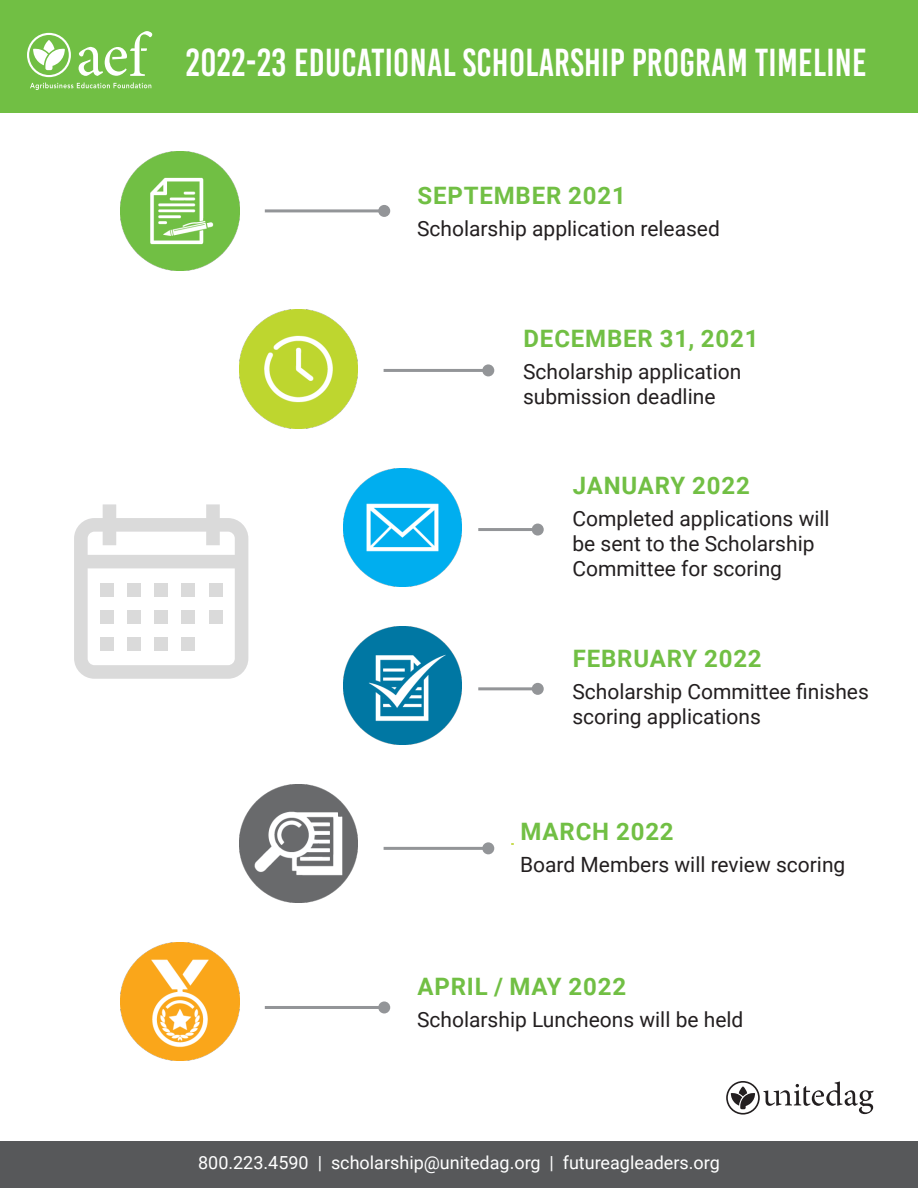
<style>
.page{position:relative;width:918px;height:1188px;background:#fff}
.page>*{position:absolute;margin:0;border:0;box-sizing:border-box;transform-origin:0 0}
.t1{font:39px "Bebas Kai";letter-spacing:.01em;color:#fff;scale:.95 1}
.t2{font:700 24px "Roboto";letter-spacing:.035em;color:#71bf44}
.t3{font:21px/25.2px "Roboto";color:#231f20}
.t4{font:18px "Roboto";color:#fff}
</style>
<div class="page">
<div style="left:0;top:1142px;width:918px;height:46px;background:#57585a"></div>
<img style="left:121px;top:152px;width:118px;height:118px">
<img style="left:121px;top:942px;width:118px;height:119px">
<hr style="left:265px;top:209px;width:119px;height:3px;background:#939598">
<div style="left:378px;top:205px;width:12px;height:12px;background:#939598;border-radius:50%"></div>
<img style="left:343px;top:468px;width:119px;height:119px">
<img style="left:343px;top:626px;width:119px;height:119px">
<hr style="left:478px;top:528px;width:60px;height:3px;background:#939598">
<div style="left:532px;top:524px;width:12px;height:12px;background:#939598;border-radius:50%"></div>
<hr style="left:478px;top:687px;width:60px;height:3px;background:#939598">
<div style="left:532px;top:683px;width:12px;height:12px;background:#939598;border-radius:50%"></div>
<img style="left:240px;top:784px;width:118px;height:119px">
<img style="left:239px;top:310px;width:119px;height:119px">
<hr style="left:384px;top:847px;width:104px;height:3px;background:#939598">
<div style="left:482px;top:842px;width:12px;height:12px;background:#939598;border-radius:50%"></div>
<hr style="left:384px;top:369px;width:104px;height:3px;background:#939598">
<div style="left:482px;top:364px;width:12px;height:12px;background:#939598;border-radius:50%"></div>
<hr style="left:265px;top:1006px;width:119px;height:3px;background:#939598">
<div style="left:378px;top:1001px;width:12px;height:12px;background:#939598;border-radius:50%"></div>
<svg style="left:74px;top:504px;width:174px;height:175px"></svg>
<div style="left:100px;top:583px;width:14px;height:13px;background:#dadada"></div>
<div style="left:127px;top:583px;width:14px;height:13px;background:#dadada"></div>
<div style="left:154px;top:583px;width:14px;height:13px;background:#dadada"></div>
<div style="left:182px;top:583px;width:13px;height:13px;background:#dadada"></div>
<div style="left:209px;top:583px;width:14px;height:13px;background:#dadada"></div>
<div style="left:100px;top:610px;width:14px;height:14px;background:#dadada"></div>
<div style="left:127px;top:610px;width:14px;height:14px;background:#dadada"></div>
<div style="left:154px;top:610px;width:14px;height:14px;background:#dadada"></div>
<div style="left:182px;top:610px;width:13px;height:14px;background:#dadada"></div>
<div style="left:100px;top:637px;width:14px;height:14px;background:#dadada"></div>
<div style="left:127px;top:637px;width:14px;height:14px;background:#dadada"></div>
<div style="left:154px;top:637px;width:14px;height:14px;background:#dadada"></div>
<div style="left:182px;top:637px;width:13px;height:14px;background:#dadada"></div>
<div style="left:209px;top:610px;width:14px;height:14px;background:#dadada"></div>
<div style="left:0;top:0;width:918px;height:112px;background:#71bf44"></div>
<svg style="left:27px;top:31px;width:125px;height:59px"></svg>
<svg style="left:726px;top:1081px;width:148px;height:34px"></svg>
<p class="t1" style="left:186px;top:42px;width:718px">2022-23 EDUCATIONAL SCHOLARSHIP PROGRAM TIMELINE</p>
<p class="t2" style="left:417px;top:178px;width:210px">SEPTEMBER 2021</p>
<p class="t3" style="left:417px;top:215px;width:304px">Scholarship application released</p>
<p class="t2" style="left:524px;top:322px;width:236px">DECEMBER 31, 2021</p>
<p class="t3" style="left:523px;top:358px;width:220px">Scholarship application submission deadline</p>
<p class="t2" style="left:573px;top:468px;width:179px">JANUARY 2022</p>
<p class="t3" style="left:572px;top:505px;width:259px">Completed applications will be sent to the Scholarship<br>Committee for scoring</p>
<p class="t2" style="left:573px;top:641px;width:190px">FEBRUARY 2022</p>
<p class="t3" style="left:572px;top:678px;width:298px">Scholarship Committee finishes scoring applications</p>
<p class="t2" style="left:521px;top:815px;width:155px">MARCH 2022</p>
<p class="t3" style="left:520px;top:851px;width:327px">Board Members will review scoring</p>
<p class="t2" style="left:417px;top:970px;width:210px">APRIL / MAY 2022</p>
<p class="t3" style="left:417px;top:1006px;width:328px">Scholarship Luncheons will be held</p>
<p class="t4" style="left:198px;top:1150px;width:523px">800.223.4590 | scholarship@unitedag.org | futureagleaders.org</p>
</div>
